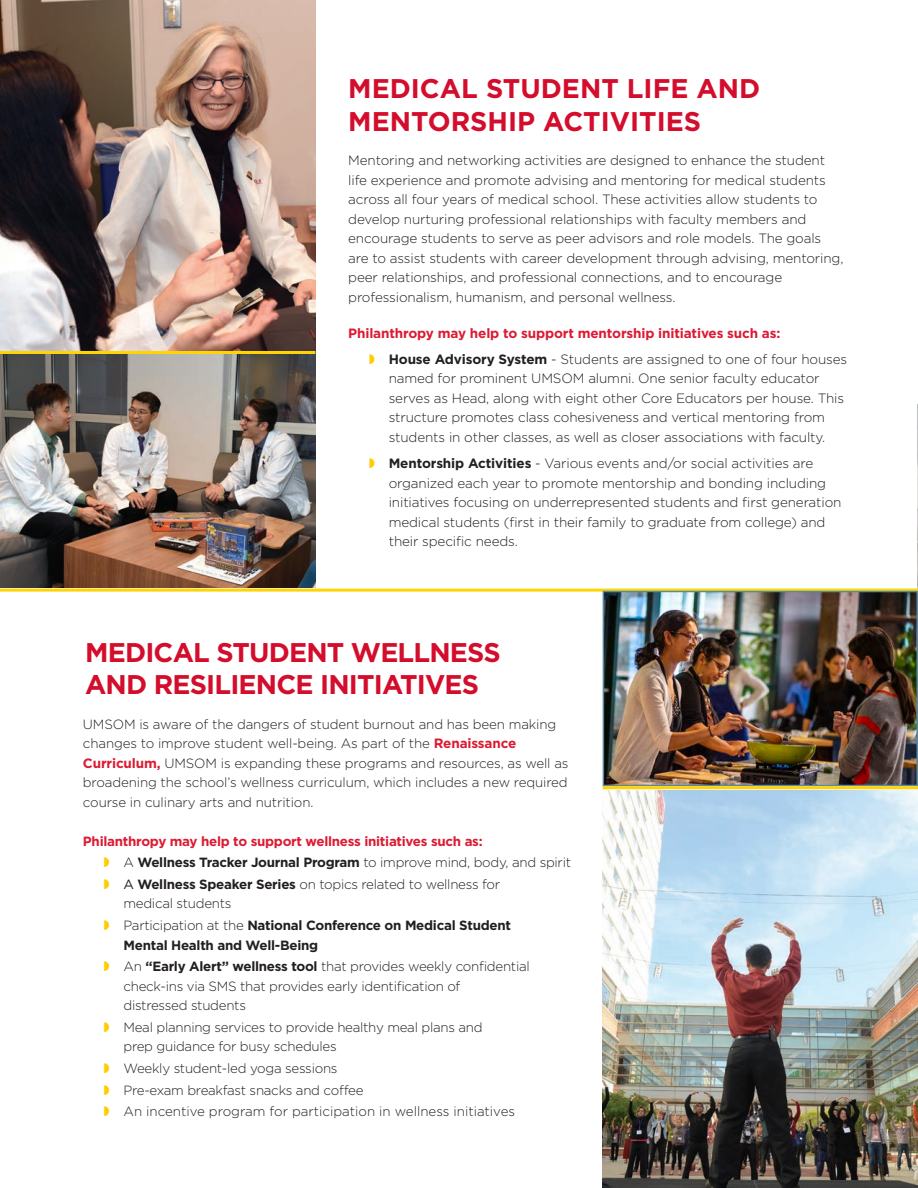
<style>
.page{position:relative;width:918px;height:1188px;background:#fff}
.page>*{position:absolute;margin:0;border:0;box-sizing:border-box;transform-origin:0 0}
.t1{font:700 27px/32.4px "Gotham";letter-spacing:-.03em;color:#d30d2b}
.t2{font:700 27px/32.4px "Gotham";color:#d30d2b}
.t3{font:300 13.5px/19.5px "Gotham";letter-spacing:-.01em;color:#231f20}
.t4{font:700 13.5px "Gotham";letter-spacing:-.01em;color:#dc1a32}
.t5{font:300 13.35px/19.5px "Gotham";letter-spacing:-.02em;color:#231f20}
.t6{font:700 13.35px/19.5px "Gotham";letter-spacing:-.02em;color:#231f20}
.t7{font:300 13.35px "Gotham";color:#231f20}
.t8{font:700 13.35px "Gotham";letter-spacing:-.02em;color:#dc1a32}
.s1{font-weight:700}
.s2{font-weight:700;font-size:13.5px;color:#dc1a32}
.s3{font-weight:400}
.s4{font-weight:300}
</style>
<div class="page">
<img style="left:0;top:0;width:315px;height:587px">
<img style="left:603px;top:791px;width:314px;height:397px">
<hr style="left:0;top:351px;width:315px;height:3px;background:#fed503">
<hr style="left:0;top:589px;width:918px;height:3px;background:#fed503">
<img style="left:917px;top:789px;width:1px;height:399px">
<svg style="left:917px;top:404px;width:1px;height:187px"></svg>
<img style="left:606px;top:594px;width:309px;height:189px">
<div style="left:603px;top:591px;width:315px;height:195px;border:2px solid #5c87a1"></div>
<hr style="left:603px;top:786px;width:315px;height:3px;background:#fed503">
<p class="t2" style="left:348px;top:72px;width:414px">MEDICAL STUDENT LIFE AND<br>MENTORSHIP ACTIVITIES</p>
<p class="t3" style="left:348px;top:150px;width:497px">Mentoring and networking activities are designed to enhance the student life experience and promote advising and mentoring for medical students across all four years of medical school. These activities allow students to develop nurturing professional relationships with faculty members and encourage students to serve as peer advisors and role models. The goals are to assist students with career development through advising, mentoring, peer relationships, and professional connections, and to encourage professionalism, humanism, and personal wellness.</p>
<p class="t4" style="left:348px;top:324px;width:434px">Philanthropy may help to support mentorship initiatives such as:</p>
<p class="t3" style="left:389px;top:349px;width:460px"><span class="s1">House Advisory System</span> - Students are assigned to one of four houses named for prominent UMSOM alumni. One senior faculty educator serves as Head, along with eight other Core Educators per house. This structure promotes class cohesiveness and vertical mentoring from students in other classes, as well as closer associations with faculty.</p>
<p class="t3" style="left:389px;top:453px;width:454px"><span class="s1">Mentorship Activities</span> - Various events and/or social activities are organized each year to promote mentorship and bonding including initiatives focusing on underrepresented students and first generation medical students (first in their family to graduate from college) and their specific needs.</p>
<p class="t1" style="left:85px;top:636px;width:417px">MEDICAL STUDENT WELLNESS<br>AND RESILIENCE INITIATIVES</p>
<p class="t5" style="left:83px;top:714px;width:487px">UMSOM is aware of the dangers of student burnout and has been making changes to improve student well-being. As part of the <span class="s2">Renaissance Curriculum,</span> UMSOM is expanding these programs and resources, as well as broadening the school’s wellness curriculum, which includes a new required course in culinary arts and nutrition.</p>
<p class="t8" style="left:83px;top:832px;width:401px">Philanthropy may help to support wellness initiatives such as:</p>
<p class="t5" style="left:123px;top:852px;width:449px">A <span class="s1">Wellness Tracker Journal Program</span> to improve mind, body, and spirit</p>
<p class="t5" style="left:123px;top:874px;width:378px"><span class="s3">A</span> <span class="s1">Wellness Speaker Series</span> on topics related to wellness for medical students</p>
<p class="t6" style="left:123px;top:915px;width:389px"><span class="s4">Participation at the</span> National Conference on Medical Student<br>Mental Health and Well-Being</p>
<p class="t5" style="left:123px;top:956px;width:408px">An <span class="s1">“Early Alert” wellness tool</span> that provides weekly confidential check-ins via SMS that provides early identification of<br>distressed students</p>
<p class="t5" style="left:123px;top:1017px;width:361px">Meal planning services to provide healthy meal plans and prep guidance for busy schedules</p>
<p class="t5" style="left:123px;top:1058px;width:216px">Weekly student-led yoga sessions</p>
<p class="t5" style="left:123px;top:1080px;width:242px">Pre-exam breakfast snacks and coffee</p>
<p class="t7" style="left:123px;top:1103px;width:393px">An incentive program for participation in wellness initiatives</p>
</div>
